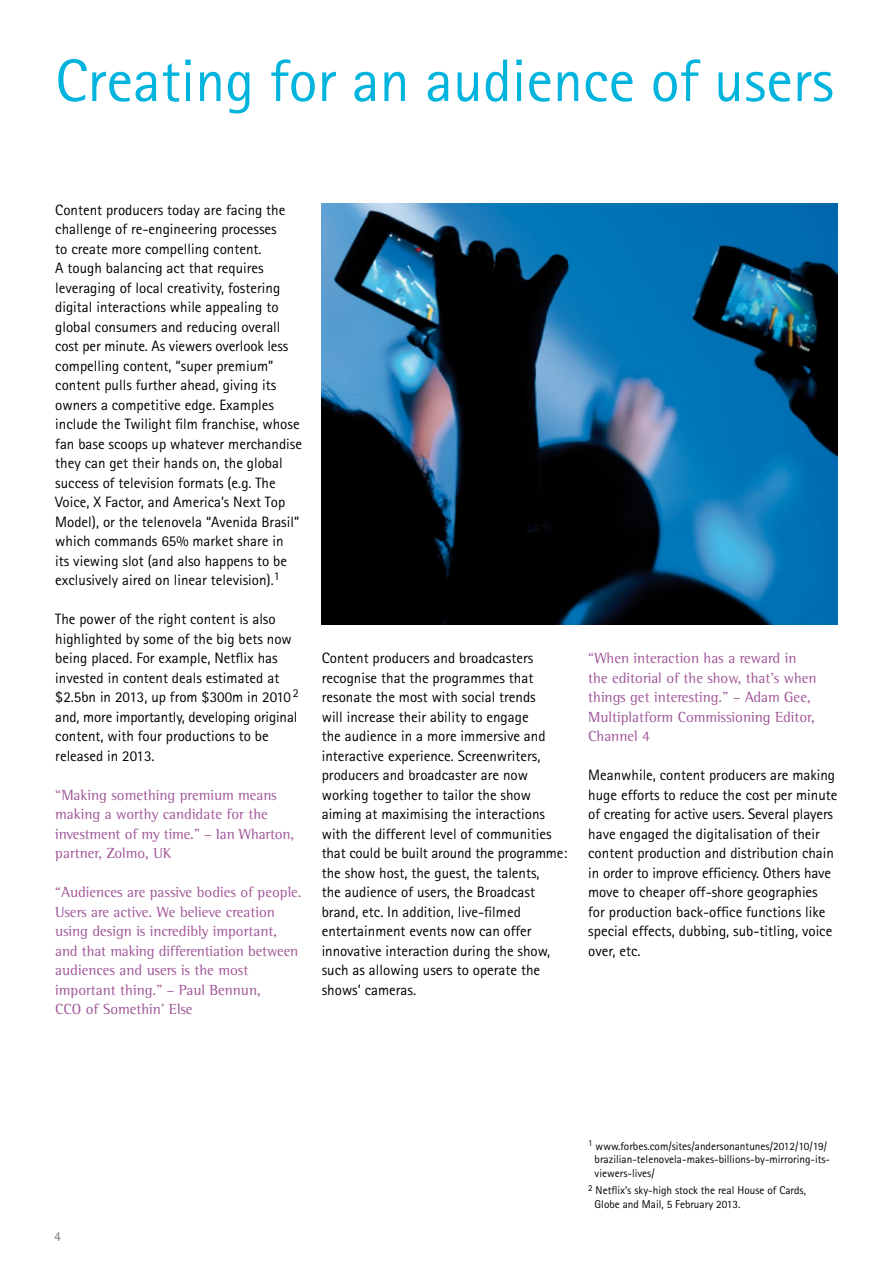
<style>
.page{position:relative;width:893px;height:1263px;background:#fff}
.page>*{position:absolute;margin:0;border:0;box-sizing:border-box;transform-origin:0 0}
.t1{font:60px "Agfa Rotis Sans Serif";color:#00b4de}
.t2{font:15px/19.5px "Agfa Rotis Sans Serif";color:#000}
.t3{font:15px/19.5px "Agfa Rotis Semi Serif";color:#a05598}
.t4{font:13.5px "Agfa Rotis Sans Serif";color:#7b7c7e}
.t5{font:11.25px/13.5px "Agfa Rotis Sans Serif";color:#000}
</style>
<div class="page">
<img style="left:322px;top:203px;width:516px;height:421px">
<h1 class="t1" style="left:55px;top:45px;width:780px">Creating for an audience of users</h1>
<p class="t2" style="left:55px;top:200px;width:248px">Content producers today are facing the challenge of re-engineering processes<br>to create more compelling content.<br>A tough balancing act that requires leveraging of local creativity, fostering digital interactions while appealing to global consumers and reducing overall cost per minute. As viewers overlook less compelling content, “super premium” content pulls further ahead, giving its owners a competitive edge. Examples include the Twilight film franchise, whose fan base scoops up whatever merchandise they can get their hands on, the global success of television formats (e.g. The Voice, X Factor, and America’s Next Top Model), or the telenovela “Avenida Brasil” which commands 65% market share in<br>its viewing slot (and also happens to be exclusively aired on linear television).<sup>1</sup></p>
<p class="t2" style="left:55px;top:609px;width:245px">The power of the right content is also highlighted by some of the big bets now being placed. For example, Netflix has invested in content deals estimated at $2.5bn in 2013, up from $300m in 2010 <sup>2 </sup>and, more importantly, developing original content, with four productions to be released in 2013.</p>
<p class="t3" style="left:55px;top:785px;width:240px">“Making something premium means making a worthy candidate for the investment of my time.” – Ian Wharton, partner, Zolmo, UK</p>
<p class="t3" style="left:55px;top:882px;width:248px">“Audiences are passive bodies of people.<br>Users are active. We believe creation using design is incredibly important, and that making differentiation between audiences and users is the most important thing.” – Paul Bennun,<br>CCO of Somethin’ Else</p>
<p class="t2" style="left:322px;top:648px;width:247px">Content producers and broadcasters recognise that the programmes that resonate the most with social trends<br>will increase their ability to engage<br>the audience in a more immersive and interactive experience. Screenwriters, producers and broadcaster are now working together to tailor the show aiming at maximising the interactions with the different level of communities that could be built around the programme: the show host, the guest, the talents,<br>the audience of users, the Broadcast brand, etc. In addition, live-filmed entertainment events now can offer innovative interaction during the show, such as allowing users to operate the shows’ cameras.</p>
<p class="t3" style="left:588px;top:648px;width:230px">“When interaction has a reward in the editorial of the show, that’s when things get interesting.” – Adam Gee,<br>Multiplatform Commissioning Editor,<br>Channel 4</p>
<p class="t2" style="left:588px;top:765px;width:251px">Meanwhile, content producers are making huge efforts to reduce the cost per minute of creating for active users. Several players have engaged the digitalisation of their content production and distribution chain in order to improve efficiency. Others have move to cheaper off-shore geographies for production back-office functions like special effects, dubbing, sub-titling, voice over, etc.</p>
<p class="t4" style="left:54px;top:1228px;width:8px">4</p>
<p class="t5" style="left:595px;top:1139px;width:237px;text-indent:-6px"><sup>1</sup> www.forbes.com/sites/andersonantunes/2012/10/19/ brazilian-telenovela-makes-billions-by-mirroring-its&shy;viewers-lives/</p>
<p class="t5" style="left:595px;top:1183px;width:213px;text-indent:-6px"><sup>2</sup> Netflix’s sky-high stock the real House of Cards,<br>Globe and Mail, 5 February 2013.</p>
</div>
